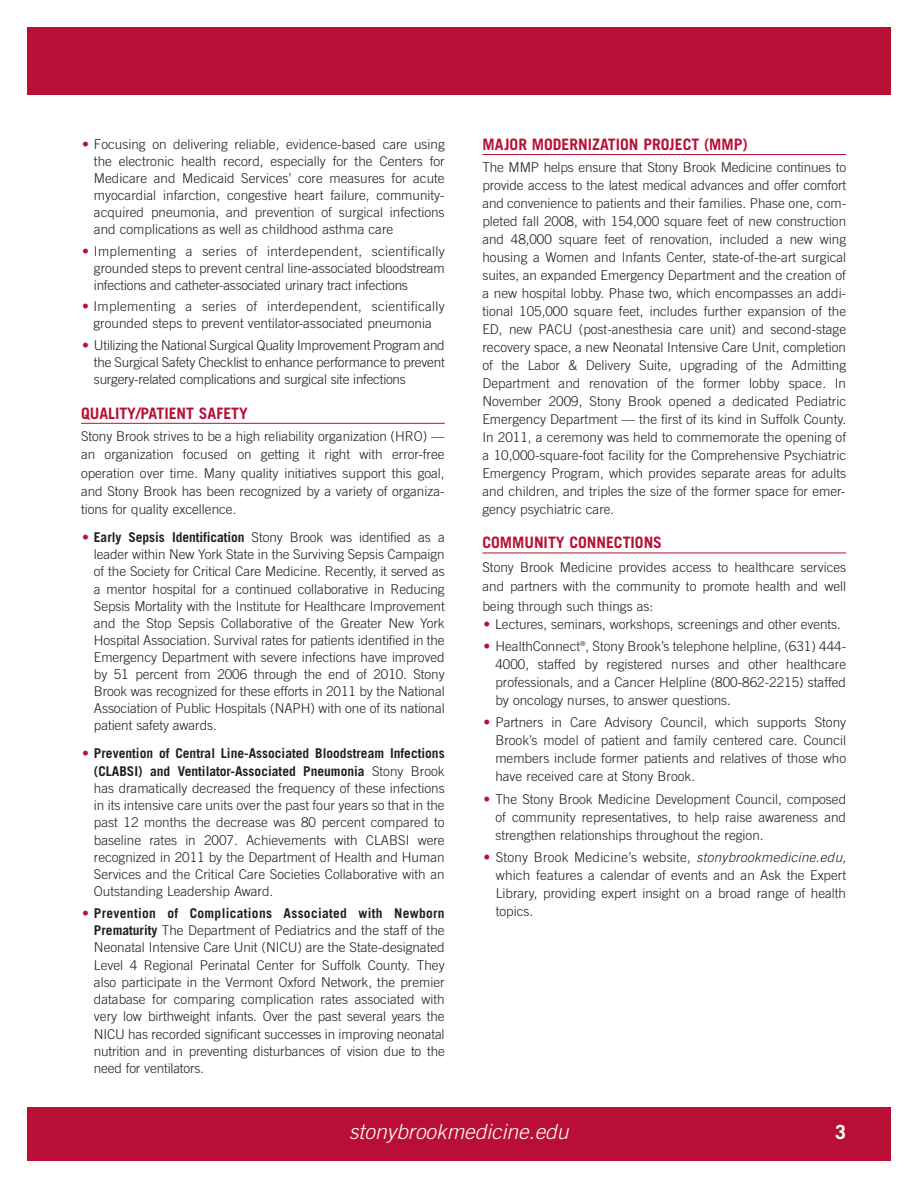
<style>
.page{position:relative;width:918px;height:1188px;background:#fff}
.page>*{position:absolute;margin:0;border:0;box-sizing:border-box;transform-origin:0 0}
.t1{font:italic 300 21px "Trade Gothic";color:#fff}
.t2{font:700 19.5px "Trade Gothic";color:#fff}
.t3{font:700 15.75px "Trade Gothic";color:#b90f36}
.t4{font:300 13.5px/18px "Trade Gothic";color:#231f20;text-align:justify}
.s1{font-family:"Century Old Style";font-weight:400;color:#b90f36}
.s2{font-weight:700}
.s3{font-style:italic}
</style>
<div class="page">
<hr style="left:81px;top:423px;width:364px;height:1px;background:#b90f36">
<hr style="left:482px;top:154px;width:364px;height:1px;background:#b90f36">
<hr style="left:482px;top:553px;width:364px;height:1px;background:#b90f36">
<div style="left:27px;top:27px;width:864px;height:67px;background:#b90f36"></div>
<div style="left:27px;top:1107px;width:864px;height:54px;background:#b90f36"></div>
<p class="t4" style="left:94px;top:137px;width:352px;line-height:17.1px;text-indent:-13px"><span class="s1">•</span> Focusing on delivering reliable, evidence-based care using the electronic health record, especially for the Centers for Medicare and Medicaid Services’ core measures for acute myocardial infarction, congestive heart failure, community&shy;acquired pneumonia, and prevention of surgical infections and complications as well as childhood asthma care</p>
<p class="t4" style="left:94px;top:244px;width:352px;line-height:17.1px;text-indent:-13px"><span class="s1">•</span> Implementing a series of interdependent, scientifically grounded steps to prevent central line-associated bloodstream infections and catheter-associated urinary tract infections</p>
<p class="t4" style="left:81px;top:299px;width:365px;line-height:17.1px;text-align:center"><span class="s1">•</span> Implementing a series of interdependent, scientifically grounded steps to prevent ventilator-associated pneumonia</p>
<p class="t4" style="left:94px;top:338px;width:352px;line-height:17.1px;text-indent:-13px"><span class="s1">•</span> Utilizing the National Surgical Quality Improvement Program and the Surgical Safety Checklist to enhance performance to prevent surgery-related complications and surgical site infections</p>
<p class="t3" style="left:81px;top:407px;width:168px">QUALITY/PATIENT SAFETY</p>
<p class="t4" style="left:81px;top:428px;width:365px">Stony Brook strives to be a high reliability organization (HRO) — an organization focused on getting it right with error-free operation over time. Many quality initiatives support this goal, and Stony Brook has been recognized by a variety of organiza&shy;tions for quality excellence.</p>
<p class="t4" style="left:94px;top:530px;width:352px;line-height:17.1px;text-indent:-13px"><span class="s1">•</span> <span class="s2">Early Sepsis Identification</span> Stony Brook was identified as a leader within New York State in the Surviving Sepsis Campaign of the Society for Critical Care Medicine. Recently, it served as a mentor hospital for a continued collaborative in Reducing Sepsis Mortality with the Institute for Healthcare Improvement and the Stop Sepsis Collaborative of the Greater New York Hospital Association. Survival rates for patients identified in the Emergency Department with severe infections have improved by 51 percent from 2006 through the end of 2010. Stony Brook was recognized for these efforts in 2011 by the National Association of Public Hospitals (NAPH) with one of its national patient safety awards.</p>
<p class="t4" style="left:94px;top:746px;width:352px;line-height:17.2px;text-indent:-13px"><span class="s1">•</span> <span class="s2">Prevention of Central Line-Associated Bloodstream Infections (CLABSI) and Ventilator-Associated Pneumonia</span> Stony Brook has dramatically decreased the frequency of these infections in its intensive care units over the past four years so that in the past 12 months the decrease was 80 percent compared to baseline rates in 2007. Achievements with CLABSI were recognized in 2011 by the Department of Health and Human Services and the Critical Care Societies Collaborative with an Outstanding Leadership Award.</p>
<p class="t4" style="left:94px;top:906px;width:352px;line-height:17.2px;text-indent:-13px"><span class="s1">•</span> <span class="s2">Prevention of Complications Associated with Newborn Prematurity</span> The Department of Pediatrics and the staff of the Neonatal Intensive Care Unit (NICU) are the State-designated Level 4 Regional Perinatal Center for Suffolk County. They also participate in the Vermont Oxford Network, the premier database for comparing complication rates associated with very low birthweight infants. Over the past several years the NICU has recorded significant successes in improving neonatal nutrition and in preventing disturbances of vision due to the need for ventilators.</p>
<p class="t3" style="left:482px;top:138px;width:267px">MAJOR MODERNIZATION PROJECT (MMP)</p>
<p class="t4" style="left:482px;top:159px;width:365px">The MMP helps ensure that Stony Brook Medicine continues to provide access to the latest medical advances and offer comfort and convenience to patients and their families. Phase one, com&shy;pleted fall 2008, with 154,000 square feet of new construction and 48,000 square feet of renovation, included a new wing housing a Women and Infants Center, state-of-the-art surgical suites, an expanded Emergency Department and the creation of a new hospital lobby. Phase two, which encompasses an addi&shy;tional 105,000 square feet, includes further expansion of the ED, new PACU (post-anesthesia care unit) and second-stage recovery space, a new Neonatal Intensive Care Unit, completion of the Labor &amp; Delivery Suite, upgrading of the Admitting Department and renovation of the former lobby space. In November 2009, Stony Brook opened a dedicated Pediatric Emergency Department — the first of its kind in Suffolk County.<br>In 2011, a ceremony was held to commemorate the opening of a 10,000-square-foot facility for the Comprehensive Psychiatric Emergency Program, which provides separate areas for adults and children, and triples the size of the former space for emer&shy;gency psychiatric care.</p>
<p class="t3" style="left:482px;top:537px;width:181px">COMMUNITY CONNECTIONS</p>
<p class="t4" style="left:482px;top:558px;width:365px;line-height:19.5px">Stony Brook Medicine provides access to healthcare services and partners with the community to promote health and well being through such things as:</p>
<p class="t4" style="left:482px;top:616px;width:360px"><span class="s1">•</span> Lectures, seminars, workshops, screenings and other events.</p>
<p class="t4" style="left:495px;top:639px;width:352px;text-indent:-13px"><span class="s1">•</span> HealthConnect<sup>®</sup>, Stony Brook’s telephone helpline, (631) 444- 4000, staffed by registered nurses and other healthcare professionals, and a Cancer Helpline (800-862-2215) staffed by oncology nurses, to answer questions.</p>
<p class="t4" style="left:495px;top:715px;width:352px;text-indent:-13px"><span class="s1">•</span> Partners in Care Advisory Council, which supports Stony Brook’s model of patient and family centered care. Council members include former patients and relatives of those who have received care at Stony Brook.</p>
<p class="t4" style="left:495px;top:791px;width:352px;text-indent:-13px"><span class="s1">•</span> The Stony Brook Medicine Development Council, composed of community representatives, to help raise awareness and strengthen relationships throughout the region.</p>
<p class="t4" style="left:496px;top:849px;width:355px;text-align:left;text-indent:-13px"><span class="s1">•</span> Stony Brook Medicine’s website, <span class="s3">stonybrookmedicine.edu, </span>which features a calendar of events and an Ask the Expert Library, providing expert insight on a broad range of health topics.</p>
<h1 class="t1" style="left:349px;top:1124px;width:225px">stonybrookmedicine.edu</h1>
<h2 class="t2" style="left:835px;top:1125px;width:12px">3</h2>
</div>
